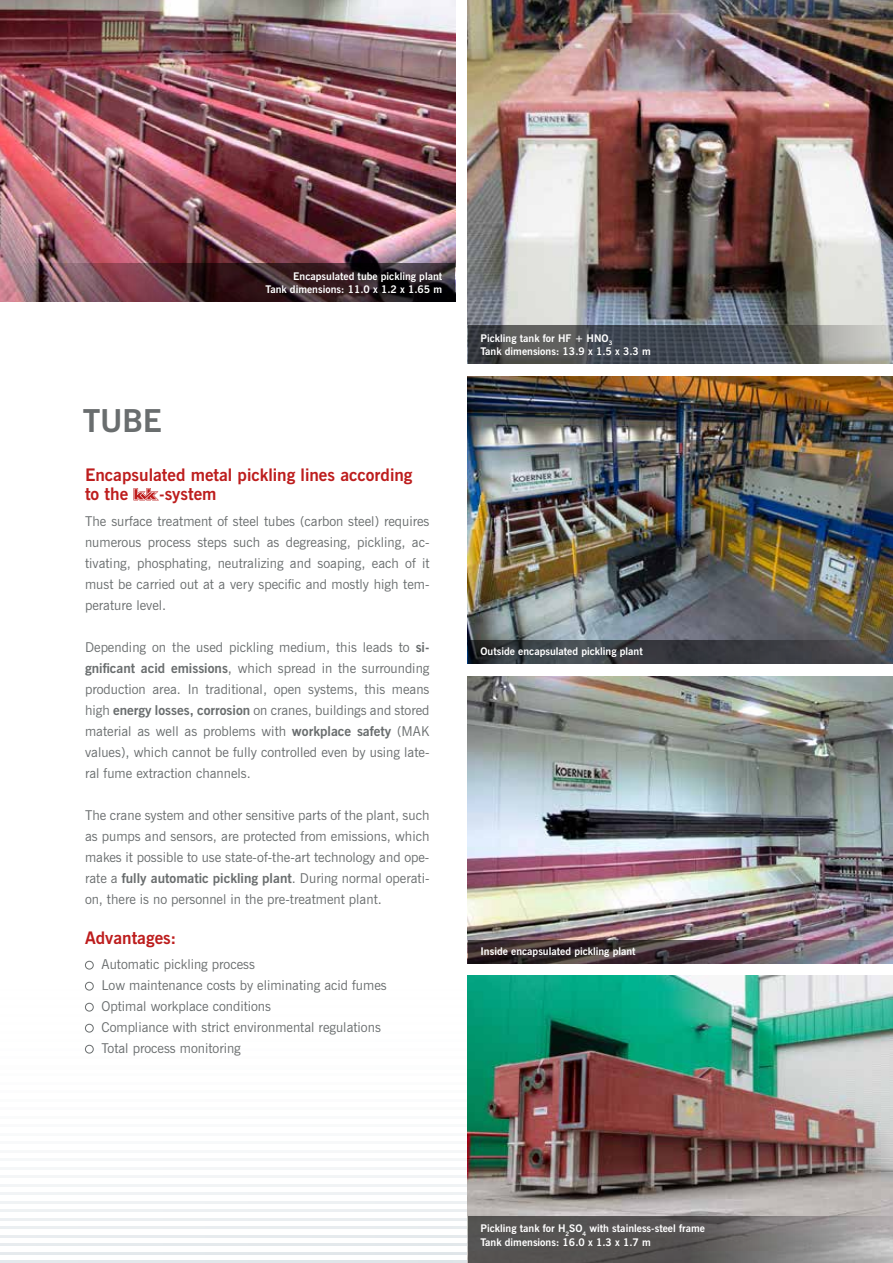
<style>
.page{position:relative;width:893px;height:1263px;background:#fff}
.page>*{position:absolute;margin:0;border:0;box-sizing:border-box;transform-origin:0 0}
.t1{font:700 31.5px "News Gothic BT";color:#696d6e}
.t2{font:700 17.25px/19.5px "News Gothic BT";color:#bd1d1d}
.t3{font:13.5px/21px "News Gothic BT";color:#696d6e;text-align:justify}
.t4{font:700 10.5px/13.5px "News Gothic BT";color:#fff}
.s1{font-weight:700}
</style>
<div class="page">
<svg style="left:467px;top:963px;width:426px;height:1px"></svg>
<hr style="left:0;top:1091px;width:893px;height:2px;background:#fbfcfc">
<hr style="left:0;top:1099px;width:893px;height:2px;background:#fbfbfc">
<hr style="left:0;top:1108px;width:893px;height:2px;background:#fafbfc">
<hr style="left:0;top:1116px;width:893px;height:2px;background:#fafbfb">
<hr style="left:0;top:1125px;width:893px;height:2px;background:#f9fafb">
<hr style="left:0;top:1133px;width:893px;height:2px;background:#f8f9fa">
<hr style="left:0;top:1142px;width:893px;height:2px;background:#f7f9f9">
<hr style="left:0;top:1150px;width:893px;height:2px;background:#f6f8f9">
<hr style="left:0;top:1159px;width:893px;height:2px;background:#f5f7f8">
<hr style="left:0;top:1167px;width:893px;height:2px;background:#f4f6f7">
<hr style="left:0;top:1176px;width:893px;height:2px;background:#f3f5f6">
<hr style="left:0;top:1184px;width:893px;height:2px;background:#f2f4f5">
<hr style="left:0;top:1193px;width:893px;height:2px;background:#f0f3f4">
<hr style="left:0;top:1201px;width:893px;height:2px;background:#eff2f3">
<hr style="left:0;top:1210px;width:893px;height:2px;background:#edf0f2">
<hr style="left:0;top:1218px;width:893px;height:2px;background:#ebeff1">
<hr style="left:0;top:1227px;width:893px;height:2px;background:#e9edf0">
<hr style="left:0;top:1235px;width:893px;height:2px;background:#e7ebee">
<hr style="left:0;top:1244px;width:893px;height:2px;background:#e5e9ec">
<hr style="left:0;top:1252px;width:893px;height:2px;background:#e3e8eb">
<hr style="left:0;top:1261px;width:893px;height:2px;background:#e1e7ea">
<img style="left:0;top:0;width:455px;height:302px">
<img style="left:468px;top:976px;width:425px;height:240px">
<img style="left:468px;top:676px;width:425px;height:264px">
<img style="left:468px;top:376px;width:425px;height:264px">
<img style="left:468px;top:0;width:425px;height:325px">
<svg style="left:468px;top:325px;width:425px;height:39px;background:#5b5f63"></svg>
<svg style="left:468px;top:640px;width:425px;height:23px;background:#3b3e42"></svg>
<svg style="left:468px;top:940px;width:425px;height:23px;background:#54464d"></svg>
<svg style="left:468px;top:1216px;width:425px;height:47px;background:#6c6a69"></svg>
<svg style="left:17px;top:264px;width:438px;height:38px;background:#4b2e35"></svg>
<svg style="left:133px;top:488px;width:26px;height:12px"></svg>
<div style="left:85px;top:961px;width:9px;height:8px;border:1px solid #696d6e;border-radius:50%"></div>
<div style="left:85px;top:982px;width:9px;height:8px;border:1px solid #696d6e;border-radius:50%"></div>
<div style="left:85px;top:1003px;width:9px;height:8px;border:1px solid #696d6e;border-radius:50%"></div>
<div style="left:85px;top:1024px;width:9px;height:8px;border:1px solid #696d6e;border-radius:50%"></div>
<div style="left:85px;top:1045px;width:9px;height:8px;border:1px solid #696d6e;border-radius:50%"></div>
<p class="t4" style="left:266px;top:269px;width:178px;text-align:right">Encapsulated tube pickling plant<br>Tank dimensions: 11.0 x 1.2 x 1.65 m</p>
<h1 class="t1" style="left:83px;top:401px;width:80px">TUBE</h1>
<p class="t2" style="left:85px;top:465px;width:329px">Encapsulated metal pickling lines according to the</p>
<p class="t2" style="left:159px;top:484px;width:59px">-system</p>
<p class="t3" style="left:85px;top:510px;width:346px">The surface treatment of steel tubes (carbon steel) requires numerous process steps such as degreasing, pickling, ac&shy;tivating, phosphating, neutralizing and soaping, each of it must be carried out at a very specific and mostly high tem&shy;perature level.</p>
<p class="t3" style="left:85px;top:636px;width:346px">Depending on the used pickling medium, this leads to <span class="s1">si&shy;gnificant acid emissions</span>, which spread in the surrounding production area. In traditional, open systems, this means high <span class="s1">energy losses, corrosion</span> on cranes, buildings and stored material as well as problems with <span class="s1">workplace safety</span> (MAK values), which cannot be fully controlled even by using late&shy;ral fume extraction channels.</p>
<p class="t3" style="left:85px;top:804px;width:346px">The crane system and other sensitive parts of the plant, such as pumps and sensors, are protected from emissions, which makes it possible to use state-of-the-art technology and ope&shy;rate a <span class="s1">fully automatic pickling plant</span>. During normal operati&shy;on, there is no personnel in the pre-treatment plant.</p>
<p class="t2" style="left:85px;top:928px;width:93px">Advantages:</p>
<p class="t3" style="left:102px;top:954px;width:287px;text-align:left">Automatic pickling process<br>Low maintenance costs by eliminating acid fumes Optimal workplace conditions<br>Compliance with strict environmental regulations Total process monitoring</p>
<p class="t4" style="left:480px;top:331px;width:172px">Pickling tank for HF + HNO<sub>3<br></sub>Tank dimensions: 13.9 x 1.5 x 3.3 m</p>
<p class="t4" style="left:480px;top:644px;width:164px">Outside encapsulated pickling plant</p>
<p class="t4" style="left:480px;top:944px;width:157px">Inside encapsulated pickling plant</p>
<p class="t4" style="left:480px;top:1222px;width:226px">Pickling tank for H<sub>2</sub>SO<sub>4</sub> with stainless-steel frame<br>Tank dimensions: 16.0 x 1.3 x 1.7 m</p>
</div>
